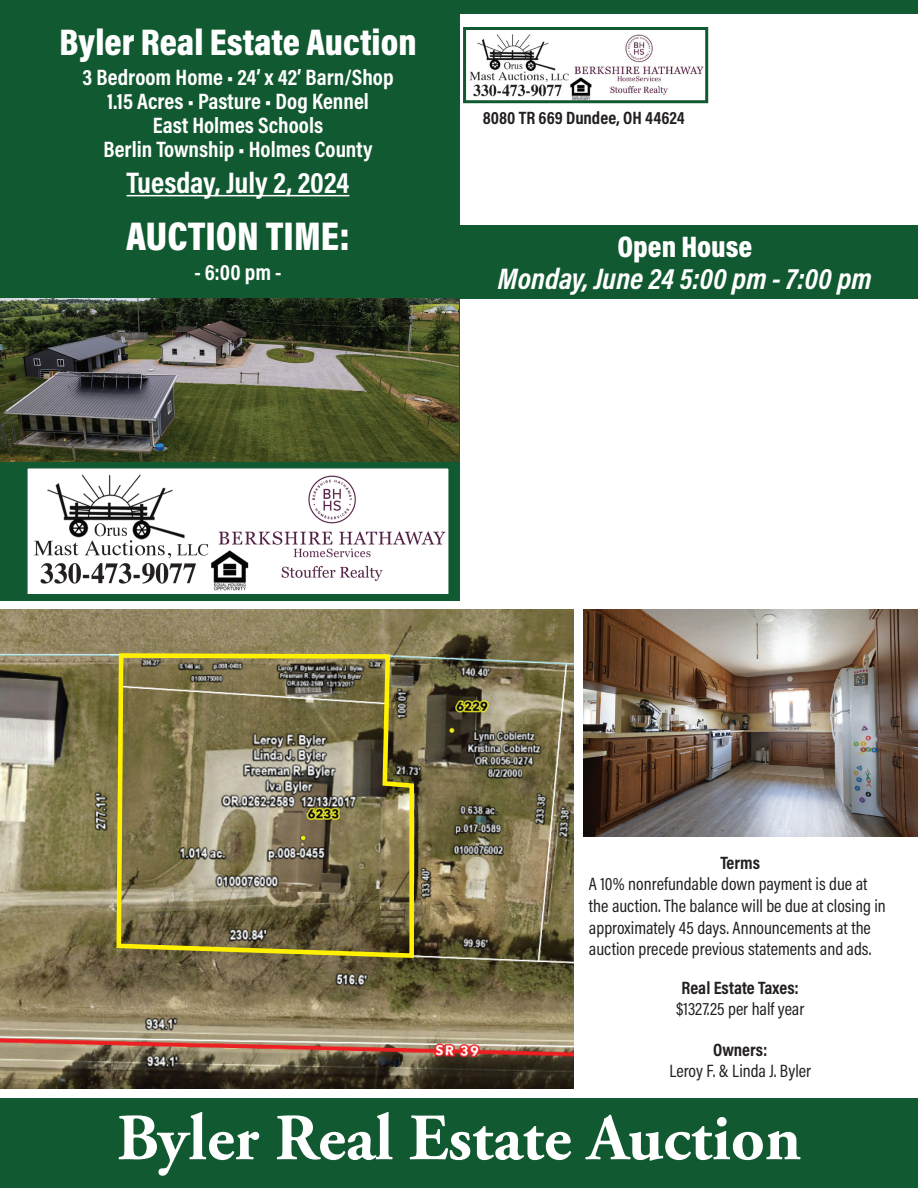
<style>
.page{position:relative;width:918px;height:1188px;background:#fff}
.page>*{position:absolute;margin:0;border:0;box-sizing:border-box;transform-origin:0 0}
.t1{font:700 66px "Adobe Garamond Pro";color:#fff}
.t2{font:900 40.5px "Acumin Pro Cond";color:#fff}
.t3{font:900 37.5px "Acumin Pro Cond";color:#fff}
.t4{font:italic 700 30px "Acumin Pro Cond";color:#fff}
.t5{font:700 30px "Acumin Pro Cond";color:#fff}
.t6{font:900 30px "Acumin Pro Cond";color:#fff}
.t7{font:700 22.5px/24px "Acumin Pro Cond";color:#fff;text-align:center}
.t8{font:18px/21.6px "Acumin Pro Cond";color:#231f20}
.t9{font:700 18px "Acumin Pro Cond";color:#231f20}
</style>
<div class="page">
<div style="left:0;top:1098px;width:918px;height:90px;background:#115930"></div>
<div style="left:0;top:0;width:459px;height:601px;background:#115930"></div>
<hr style="left:127px;top:195px;width:222px;height:1px;background:#fff">
<div style="left:0;top:0;width:918px;height:14px;background:#115930"></div>
<img style="left:0;top:299px;width:459px;height:163px">
<img style="left:469px;top:34px;width:235px;height:65px">
<div style="left:463px;top:27px;width:245px;height:76px;border:3px solid #115930"></div>
<img style="left:29px;top:469px;width:418px;height:124px">
<div style="left:25px;top:465px;width:426px;height:136px;border:3px solid #115930"></div>
<div style="left:459px;top:226px;width:459px;height:73px;background:#115930"></div>
<img style="left:0;top:610px;width:573px;height:478px">
<svg style="left:114px;top:651px;width:302px;height:309px;background:#847a51"></svg>
<img style="left:584px;top:610px;width:334px;height:227px">
<h3 class="t3" style="left:59px;top:17px;width:359px">Byler Real Estate Auction</h3>
<p class="t7" style="left:83px;top:64px;width:313px">3 Bedroom Home • 24’ x 42’ Barn/Shop<br>1.15 Acres • Pasture • Dog Kennel<br>East Holmes Schools<br>Berlin Township • Holmes County</p>
<h3 class="t5" style="left:127px;top:163px;width:224px">Tuesday, July 2, 2024</h3>
<h2 class="t2" style="left:126px;top:209px;width:225px">AUCTION TIME:</h2>
<p class="t7" style="left:194px;top:259px;width:89px">- 6:00 pm -</p>
<p class="t9" style="left:483px;top:106px;width:204px">8080 TR 669 Dundee, OH 44624</p>
<h3 class="t6" style="left:617px;top:228px;width:136px">Open House</h3>
<h3 class="t4" style="left:498px;top:259px;width:375px">Monday, June 24 5:00 pm - 7:00 pm</h3>
<p class="t9" style="left:721px;top:851px;width:41px">Terms</p>
<p class="t8" style="left:589px;top:873px;width:298px">A 10% nonrefundable down payment is due at the auction. The balance will be due at closing in approximately 45 days. Announcements at the auction precede previous statements and ads.</p>
<p class="t9" style="left:682px;top:975px;width:119px">Real Estate Taxes:</p>
<p class="t8" style="left:676px;top:998px;width:130px">$1327.25 per half year</p>
<p class="t9" style="left:713px;top:1037px;width:56px">Owners:</p>
<p class="t8" style="left:669px;top:1060px;width:143px">Leroy F. &amp; Linda J. Byler</p>
<h1 class="t1" style="left:117px;top:1100px;width:686px">Byler Real Estate Auction</h1>
</div>
